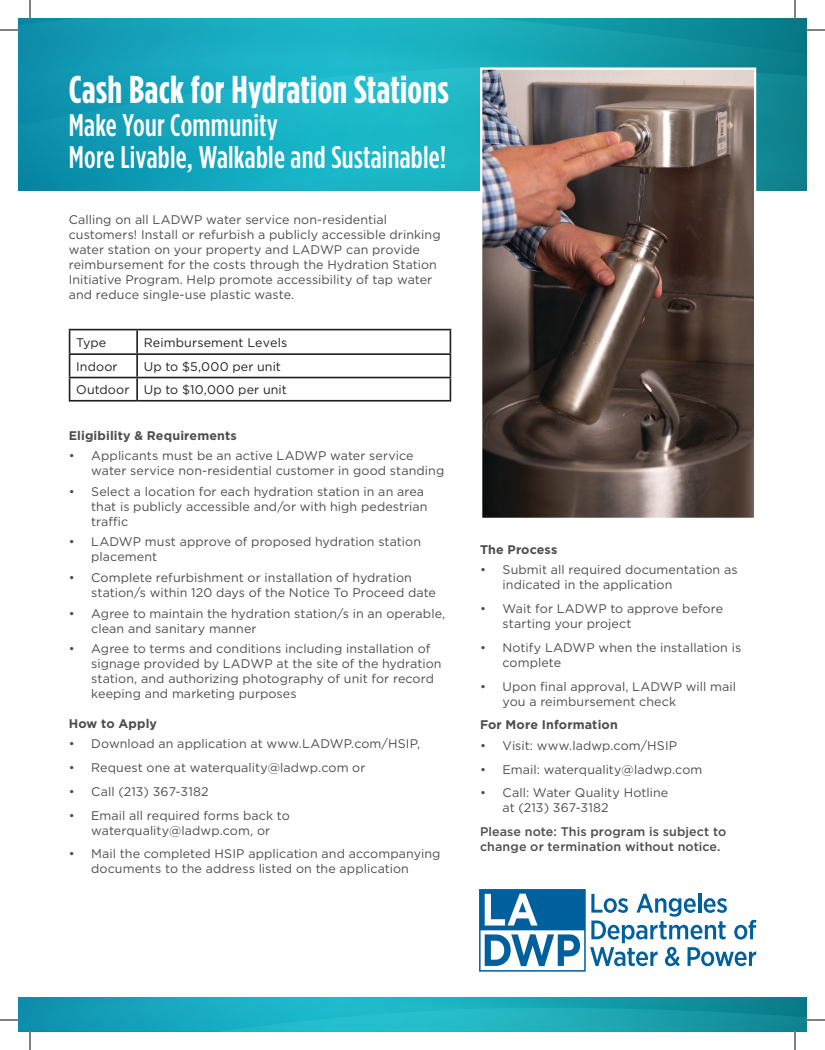
<style>
.page{position:relative;width:825px;height:1050px;background:#fff}
.page>*{position:absolute;margin:0;border:0;box-sizing:border-box;transform-origin:0 0}
.t1{font:700 38.75px "Gotham Condensed";letter-spacing:.005em;color:#fff}
.t2{font:500 31.25px/32.5px "Gotham Condensed";letter-spacing:.01em;color:#fff}
.t3{font:12.5px/15px "Gotham";letter-spacing:.005em;color:#4d4d4f}
.t4{font:12.5px/23.2px "Gotham";letter-spacing:.01em;color:#231f20}
.t5{font:500 12.5px/15px "Gotham";letter-spacing:.01em;color:#4d4d4f}
.t6{font:700 12.5px "Gotham";letter-spacing:.01em;color:#4d4d4f}
</style>
<div class="page">
<svg style="left:19px;top:59px;width:787px;height:131px;background:#16a6b9"></svg>
<svg style="left:479px;top:889px;width:277px;height:83px"></svg>
<hr style="left:69px;top:329px;width:68px;height:1px;background:#231f20">
<hr style="left:137px;top:329px;width:314px;height:1px;background:#231f20">
<hr style="left:136px;top:330px;width:2px;height:23px;background:#231f20">
<hr style="left:69px;top:353px;width:68px;height:2px;background:#231f20">
<hr style="left:137px;top:353px;width:314px;height:2px;background:#231f20">
<hr style="left:136px;top:355px;width:2px;height:22px;background:#231f20">
<hr style="left:69px;top:377px;width:68px;height:1px;background:#231f20">
<svg style="left:69px;top:330px;width:1px;height:70px"></svg>
<hr style="left:137px;top:377px;width:314px;height:1px;background:#231f20">
<hr style="left:136px;top:378px;width:2px;height:22px;background:#231f20">
<svg style="left:450px;top:330px;width:1px;height:70px"></svg>
<hr style="left:69px;top:400px;width:68px;height:2px;background:#231f20">
<hr style="left:137px;top:400px;width:314px;height:2px;background:#231f20">
<img style="left:483px;top:70px;width:270px;height:447px">
<div style="left:480px;top:67px;width:276px;height:453px;border:2px solid #fff"></div>
<svg style="left:0;top:0;width:825px;height:59px"></svg>
<svg style="left:0;top:998px;width:825px;height:52px"></svg>
<h1 class="t1" style="left:69px;top:67px;width:382px">Cash Back for Hydration Stations</h1>
<h2 class="t2" style="left:69px;top:109px;width:379px">Make Your Community<br>More Livable, Walkable and Sustainable!</h2>
<p class="t3" style="left:69px;top:212px;width:373px">Calling on all LADWP water service non-residential customers! Install or refurbish a publicly accessible drinking water station on your property and LADWP can provide reimbursement for the costs through the Hydration Station Initiative Program. Help promote accessibility of tap water and reduce single-use plastic waste.</p>
<p class="t4" style="left:76px;top:331px;width:32px">Type</p>
<p class="t4" style="left:144px;top:331px;width:145px">Reimbursement Levels</p>
<p class="t4" style="left:76px;top:355px;width:43px">Indoor</p>
<p class="t4" style="left:76px;top:355px;width:212px;text-indent:68px">Up to $5,000 per unit<br>Outdoor Up to $10,000 per unit</p>
<p class="t6" style="left:69px;top:427px;width:170px">Eligibility &amp; Requirements</p>
<p class="t3" style="left:91px;top:448px;width:355px;text-indent:-22px">• Applicants must be an active LADWP water service water service non-residential customer in good standing</p>
<p class="t3" style="left:91px;top:484px;width:338px;text-indent:-22px">• Select a location for each hydration station in an area that is publicly accessible and/or with high pedestrian traffic</p>
<p class="t3" style="left:91px;top:534px;width:331px;text-indent:-22px">• LADWP must approve of proposed hydration station placement</p>
<p class="t3" style="left:91px;top:570px;width:346px;text-indent:-22px">• Complete refurbishment or installation of hydration station/s within 120 days of the Notice To Proceed date</p>
<p class="t3" style="left:91px;top:606px;width:356px;text-indent:-23px">• Agree to maintain the hydration station/s in an operable, clean and sanitary manner</p>
<p class="t3" style="left:91px;top:641px;width:352px;text-indent:-22px">• Agree to terms and conditions including installation of signage provided by LADWP at the site of the hydration station, and authorizing photography of unit for record keeping and marketing purposes</p>
<p class="t6" style="left:69px;top:715px;width:90px">How to Apply</p>
<p class="t3" style="left:69px;top:736px;width:353px">• Download an application at www.LADWP.com/HSIP,</p>
<p class="t3" style="left:69px;top:760px;width:298px">• Request one at waterquality@ladwp.com or</p>
<p class="t3" style="left:69px;top:784px;width:141px">• Call (213) 367-3182</p>
<p class="t3" style="left:69px;top:807px;width:223px;text-align:center">• Email all required forms back to waterquality@ladwp.com, or</p>
<p class="t3" style="left:91px;top:846px;width:351px;text-indent:-22px">• Mail the completed HSIP application and accompanying documents to the address listed on the application</p>
<p class="t6" style="left:480px;top:541px;width:79px">The Process</p>
<p class="t3" style="left:503px;top:562px;width:237px;text-indent:-23px">• Submit all required documentation as indicated in the application</p>
<p class="t3" style="left:503px;top:601px;width:222px;text-indent:-23px">• Wait for LADWP to approve before starting your project</p>
<p class="t3" style="left:503px;top:640px;width:240px;text-indent:-22px">• Notify LADWP when the installation is complete</p>
<p class="t3" style="left:503px;top:678px;width:235px;text-indent:-23px">• Upon final approval, LADWP will mail you a reimbursement check</p>
<p class="t6" style="left:480px;top:717px;width:139px">For More Information</p>
<p class="t3" style="left:480px;top:738px;width:199px">• Visit: www.ladwp.com/HSIP</p>
<p class="t3" style="left:480px;top:762px;width:224px">• Email: waterquality@ladwp.com</p>
<p class="t3" style="left:503px;top:785px;width:167px;text-indent:-22px">• Call: Water Quality Hotline at (213) 367-3182</p>
<p class="t5" style="left:480px;top:824px;width:248px">Please note: This program is subject to change or termination without notice.</p>
</div>
